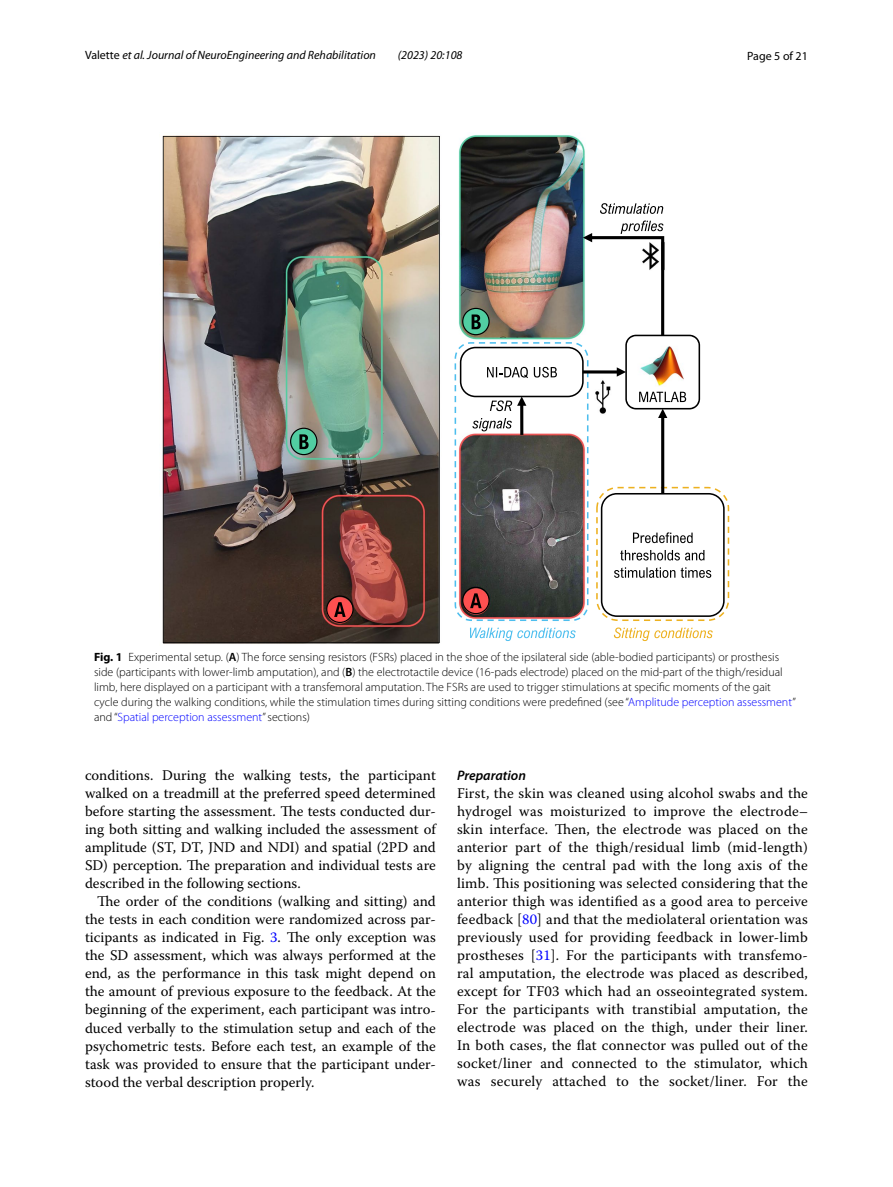
<style>
.page{position:relative;width:893px;height:1187px;background:#fff}
.page>*{position:absolute;margin:0;border:0;box-sizing:border-box;transform-origin:0 0}
.t1{font:14.7px/18px "Warnock Pro";letter-spacing:.005em;color:#000;text-align:justify}
.t2{font:italic 600 13.8px "Myriad Pro";color:#000}
.t3{font:300 12px/15px "Myriad Pro";color:#000}
.t4{font:italic 12px "Myriad Pro";color:#000}
.t5{font:12px "Myriad Pro";color:#000}
.s1{font-style:normal}
.s2{font-weight:700}
.s3{font-weight:600}
.s4{color:#00f}
</style>
<div class="page">
<img style="left:162px;top:134px;width:568px;height:510px">
<img style="left:163px;top:136px;width:277px;height:507px">
<svg style="left:470px;top:627px;width:106px;height:14px"></svg>
<svg style="left:600px;top:203px;width:63px;height:11px"></svg>
<svg style="left:614px;top:627px;width:99px;height:14px"></svg>
<svg style="left:290px;top:427px;width:27px;height:28px"></svg>
<svg style="left:326px;top:595px;width:28px;height:28px"></svg>
<svg style="left:455px;top:220px;width:274px;height:401px"></svg>
<p class="t4" style="left:85px;top:48px;width:292px"><span class="s1">Valette</span> et al. Journal of NeuroEngineering and Rehabilitation</p>
<p class="t4" style="left:398px;top:48px;width:66px">(2023) 20:108</p>
<p class="t5" style="left:747px;top:48px;width:62px">Page 5 of 21</p>
<p class="t3" style="left:94px;top:649px;width:703px"><span class="s2">Fig. 1</span> Experimental setup. (<span class="s3">A</span>) The force sensing resistors (FSRs) placed in the shoe of the ipsilateral side (able-bodied participants) or prosthesis side (participants with lower-limb amputation), and (<span class="s3">B</span>) the electrotactile device (16-pads electrode) placed on the mid-part of the thigh/residual limb, here displayed on a participant with a transfemoral amputation. The FSRs are used to trigger stimulations at specific moments of the gait cycle during the walking conditions, while the stimulation times during sitting conditions were predefined (see “<span class="s4">Amplitude perception assessment</span>” and“<span class="s4">Spatial perception assessment</span>” sections)</p>
<p class="t1" style="left:85px;top:766px;width:352px">conditions. During the walking tests, the participant walked on a treadmill at the preferred speed determined before starting the assessment. The tests conducted dur&shy;ing both sitting and walking included the assessment of amplitude (ST, DT, JND and NDI) and spatial (2PD and SD) perception. The preparation and individual tests are described in the following sections.</p>
<p class="t1" style="left:85px;top:892px;width:352px;text-indent:12px">The order of the conditions (walking and sitting) and the tests in each condition were randomized across par&shy;ticipants as indicated in Fig. <span class="s4">3</span>. The only exception was the SD assessment, which was always performed at the end, as the performance in this task might depend on the amount of previous exposure to the feedback. At the beginning of the experiment, each participant was intro&shy;duced verbally to the stimulation setup and each of the psychometric tests. Before each test, an example of the task was provided to ensure that the participant under&shy;stood the verbal description properly.</p>
<p class="t2" style="left:457px;top:766px;width:70px">Preparation</p>
<p class="t1" style="left:457px;top:783px;width:352px">First, the skin was cleaned using alcohol swabs and the hydrogel was moisturized to improve the electrode– skin interface. Then, the electrode was placed on the anterior part of the thigh/residual limb (mid-length) by aligning the central pad with the long axis of the limb. This positioning was selected considering that the anterior thigh was identified as a good area to perceive feedback [<span class="s4">80</span>] and that the mediolateral orientation was previously used for providing feedback in lower-limb prostheses [<span class="s4">31</span>]. For the participants with transfemo&shy;ral amputation, the electrode was placed as described, except for TF03 which had an osseointegrated system.<br>For the participants with transtibial amputation, the electrode was placed on the thigh, under their liner.<br>In both cases, the flat connector was pulled out of the socket/liner and connected to the stimulator, which was securely attached to the socket/liner. For the</p>
</div>
